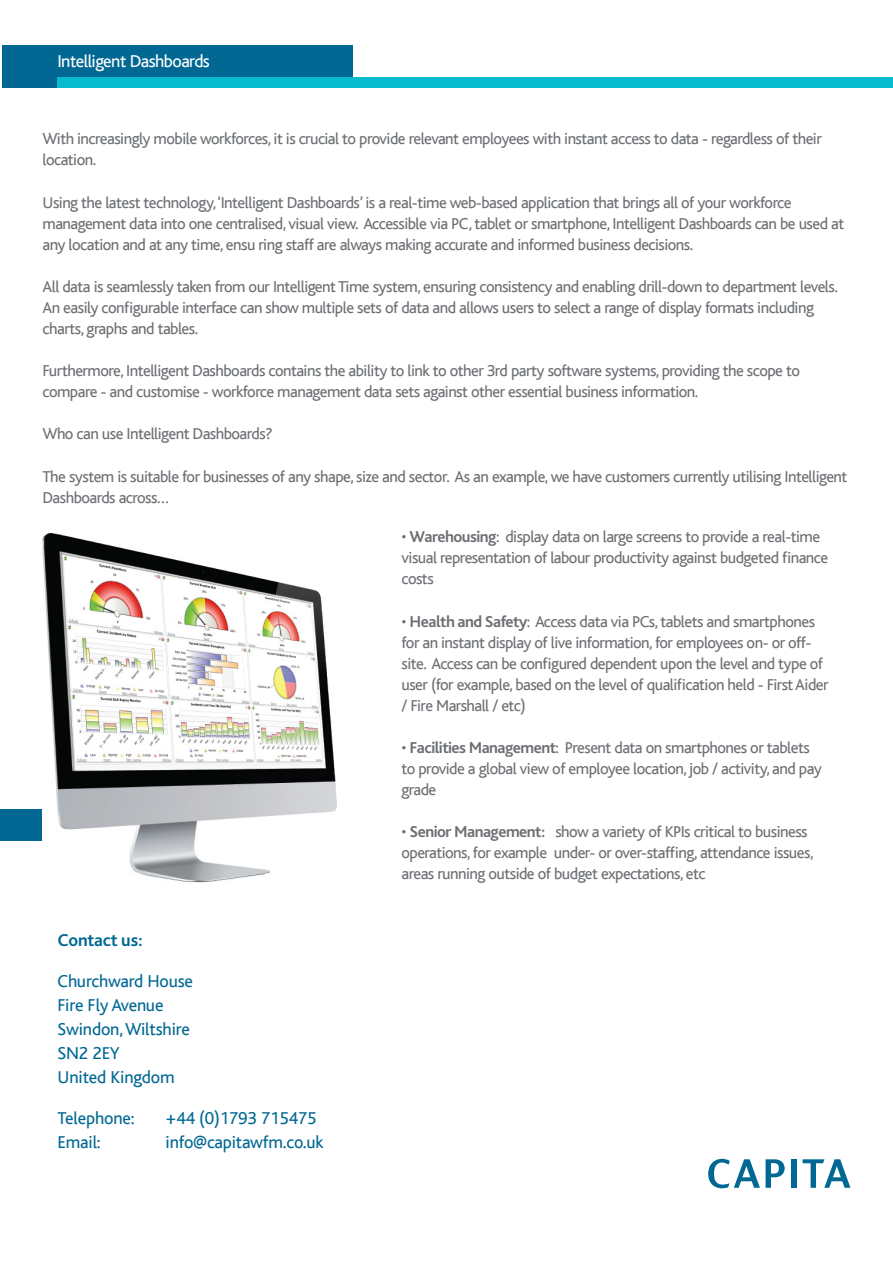
<style>
.page{position:relative;width:893px;height:1263px;background:#fff}
.page>*{position:absolute;margin:0;border:0;box-sizing:border-box;transform-origin:0 0}
.t1{font:18px/24px "Bliss";letter-spacing:-.01em;color:#006893}
.Page_Heading_Small{font:18px "Bliss";letter-spacing:-.03em;color:#fff}
.t2{font:700 18px "Bliss Pro";letter-spacing:-.01em;color:#006893}
.t3{font:16.5px/21px "Bliss";letter-spacing:-.03em;color:#6c6f73}
.s1{font-family:"Bliss Pro";font-weight:700}
</style>
<div class="page">
<div style="left:0;top:809px;width:43px;height:31px;background:#006893"></div>
<svg style="left:766px;top:1159px;width:19px;height:29px"></svg>
<div style="left:791px;top:1159px;width:5px;height:29px;background:#006893"></div>
<svg style="left:708px;top:1159px;width:52px;height:29px"></svg>
<svg style="left:803px;top:1159px;width:47px;height:29px"></svg>
<img style="left:43px;top:534px;width:294px;height:349px">
<div style="left:2px;top:45px;width:351px;height:43px;background:#006893"></div>
<div style="left:57px;top:77px;width:836px;height:11px;background:#08bbce"></div>
<p class="Page_Heading_Small" style="left:57px;top:51px;width:154px">Intelligent Dashboards</p>
<p class="t3" style="left:43px;top:129px;width:781px">With increasingly mobile workforces, it is crucial to provide relevant employees with instant access to data - regardless of their location.</p>
<p class="t3" style="left:43px;top:192px;width:803px">Using the latest technology, ‘Intelligent Dashboards’ is a real-time web-based application that brings all of your workforce management data into one centralised, visual view. Accessible via PC, tablet or smartphone, Intelligent Dashboards can be used at any location and at any time, ensu ring staff are always making accurate and informed business decisions.</p>
<p class="t3" style="left:43px;top:276px;width:797px">All data is seamlessly taken from our Intelligent Time system, ensuring consistency and enabling drill-down to department levels.<br>An easily configurable interface can show multiple sets of data and allows users to select a range of display formats including charts, graphs and tables.</p>
<p class="t3" style="left:43px;top:361px;width:759px">Furthermore, Intelligent Dashboards contains the ability to link to other 3rd party software systems, providing the scope to compare - and customise - workforce management data sets against other essential business information.</p>
<p class="t3" style="left:43px;top:424px;width:232px">Who can use Intelligent Dashboards?</p>
<p class="t3" style="left:43px;top:466px;width:806px">The system is suitable for businesses of any shape, size and sector. As an example, we have customers currently utilising Intelligent<br>Dashboards across…</p>
<p class="t3" style="left:401px;top:527px;width:428px">• <span class="s1">Warehousing</span>: display data on large screens to provide a real-time visual representation of labour productivity against budgeted finance costs</p>
<p class="t3" style="left:401px;top:611px;width:429px">• <span class="s1">Health and Safety</span>: Access data via PCs, tablets and smartphones for an instant display of live information, for employees on- or off&shy;site. Access can be configured dependent upon the level and type of user (for example, based on the level of qualification held - First Aider / Fire Marshall / etc)</p>
<p class="t3" style="left:401px;top:737px;width:422px">• <span class="s1">Facilities Management</span>: Present data on smartphones or tablets to provide a global view of employee location, job / activity, and pay grade</p>
<p class="t3" style="left:401px;top:822px;width:413px">• <span class="s1">Senior Management:</span> show a variety of KPIs critical to business operations, for example under- or over-staffing, attendance issues, areas running outside of budget expectations, etc</p>
<p class="t2" style="left:58px;top:929px;width:87px">Contact us:</p>
<p class="t1" style="left:58px;top:969px;width:137px">Churchward House<br>Fire Fly Avenue<br>Swindon, Wiltshire<br>SN2 2EY<br>United Kingdom</p>
<p class="t1" style="left:58px;top:1106px;width:79px">Telephone:</p>
<p class="t1" style="left:166px;top:1106px;width:153px">+44 (0)1793 715475</p>
<p class="t1" style="left:58px;top:1130px;width:45px">Email:</p>
<p class="t1" style="left:166px;top:1130px;width:160px">info@capitawfm.co.uk</p>
</div>
